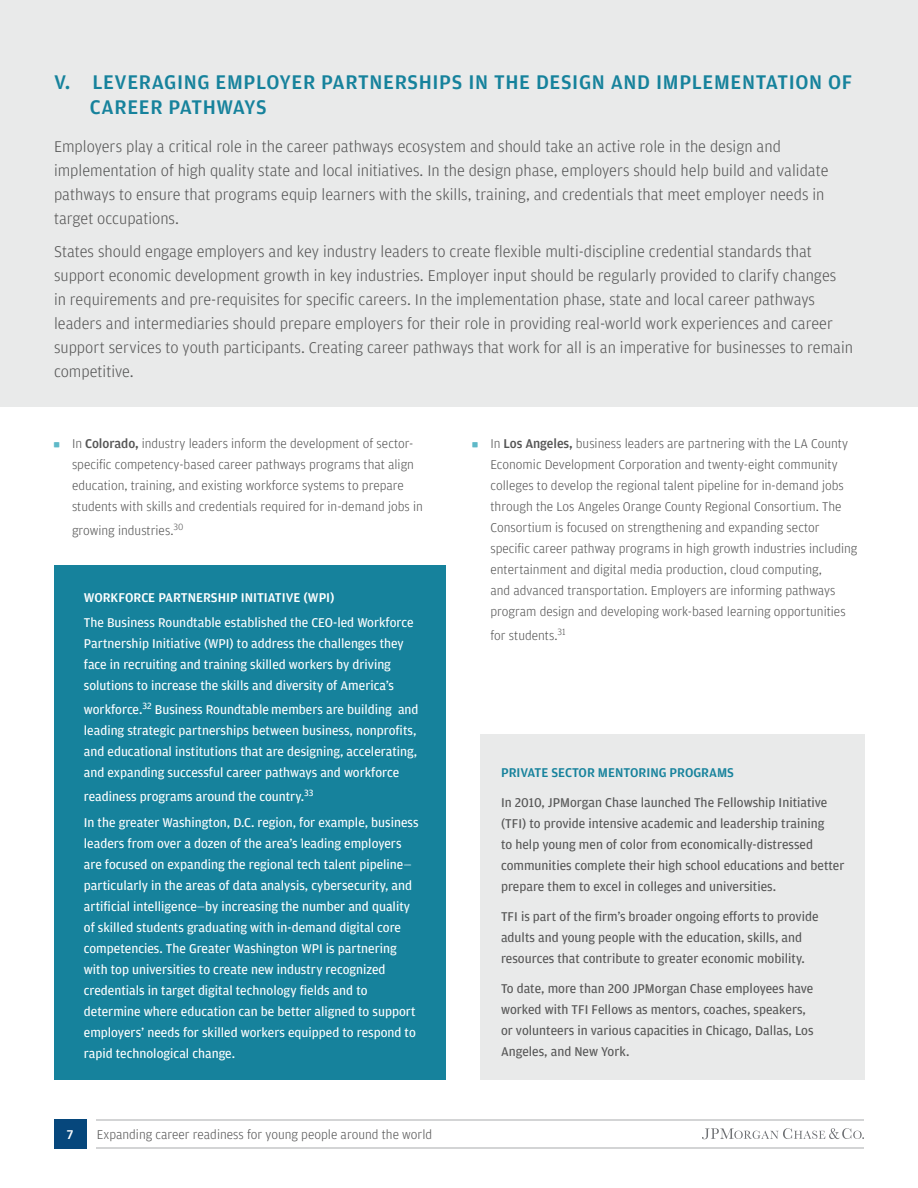
<style>
.page{position:relative;width:918px;height:1188px;background:#fff}
.page>*{position:absolute;margin:0;border:0;box-sizing:border-box;transform-origin:0 0}
.t1{font:500 21px/25.5px "Amplitude";letter-spacing:.03em;color:#16829c}
.t2{font:300 16.5px/24px "Amplitude";color:#565656}
.t3{font:13.5px/21px "Amplitude";color:#fff}
.t4{font:300 13.5px/21px "Amplitude";color:#565656}
.t5{font:13.5px/21px "Amplitude";color:#565656}
.t6{font:500 13.5px "Amplitude";color:#fff}
.t7{font:500 13.5px "Amplitude";color:#16829c}
.s1{font-weight:500}
.s2{font-weight:300}
</style>
<div class="page">
<div style="left:480px;top:734px;width:384px;height:346px;background:#e9eaea"></div>
<div style="left:54px;top:565px;width:392px;height:515px;background:#16829c"></div>
<div style="left:54px;top:1119px;width:32px;height:29px;background:#06477c"></div>
<svg style="left:702px;top:1128px;width:162px;height:11px"></svg>
<hr style="left:97px;top:1119px;width:767px;height:2px;background:#d3d4d5">
<hr style="left:97px;top:1147px;width:767px;height:1px;background:#d3d4d5">
<div style="left:0;top:0;width:918px;height:407px;background:#e9eaea"></div>
<h2 class="t1" style="left:90px;top:69px;width:764px;text-indent:-36px">V. LEVERAGING EMPLOYER PARTNERSHIPS IN THE DESIGN AND IMPLEMENTATION OF<br>CAREER PATHWAYS</h2>
<p class="t2" style="left:54px;top:134px;width:776px">Employers play a critical role in the career pathways ecosystem and should take an active role in the design and implementation of high quality state and local initiatives. In the design phase, employers should help build and validate pathways to ensure that programs equip learners with the skills, training, and credentials that meet employer needs in target occupations.</p>
<p class="t2" style="left:54px;top:239px;width:801px">States should engage employers and key industry leaders to create flexible multi-discipline credential standards that support economic development growth in key industries. Employer input should be regularly provided to clarify changes<br>in requirements and pre-requisites for specific careers. In the implementation phase, state and local career pathways leaders and intermediaries should prepare employers for their role in providing real-world work experiences and career support services to youth participants. Creating career pathways that work for all is an imperative for businesses to remain competitive.</p>
<p class="t4" style="left:72px;top:433px;width:352px">In <span class="s1">Colorado,</span> industry leaders inform the development of sector&shy;specific competency-based career pathways programs that align education, training, and existing workforce systems to prepare students with skills and credentials required for in-demand jobs in</p>
<p class="t4" style="left:72px;top:520px;width:113px">growing industries.<sup>30</sup></p>
<h3 class="t6" style="left:84px;top:590px;width:252px">WORKFORCE PARTNERSHIP INITIATIVE (WPI)</h3>
<p class="t3" style="left:84px;top:613px;width:331px">The Business Roundtable established the CEO-led Workforce Partnership Initiative (WPI) to address the challenges they face in recruiting and training skilled workers by driving solutions to increase the skills and diversity of America’s</p>
<p class="t3" style="left:84px;top:700px;width:336px">workforce.<sup>32</sup> Business Roundtable members are building and leading strategic partnerships between business, nonprofits, and educational institutions that are designing, accelerating, and expanding successful career pathways and workforce</p>
<p class="t3" style="left:84px;top:787px;width:231px">readiness programs around the country.<sup>33</sup></p>
<p class="t3" style="left:84px;top:812px;width:336px">In the greater Washington, D.C. region, for example, business leaders from over a dozen of the area’s leading employers are focused on expanding the regional tech talent pipeline<span class="s2">— </span>particularly in the areas of data analysis, cybersecurity, and artificial intelligence<span class="s2">—</span>by increasing the number and quality of skilled students graduating with in-demand digital core competencies. The Greater Washington WPI is partnering with top universities to create new industry recognized credentials in target digital technology fields and to determine where education can be better aligned to support employers’ needs for skilled workers equipped to respond to rapid technological change.</p>
<p class="t6" style="left:67px;top:1127px;width:8px">7</p>
<p class="t4" style="left:97px;top:1124px;width:337px">Expanding career readiness for young people around the world</p>
<p class="t4" style="left:490px;top:433px;width:369px">In <span class="s1">Los Angeles,</span> business leaders are partnering with the LA County Economic Development Corporation and twenty-eight community colleges to develop the regional talent pipeline for in-demand jobs through the Los Angeles Orange County Regional Consortium. The Consortium is focused on strengthening and expanding sector specific career pathway programs in high growth industries including entertainment and digital media production, cloud computing,<br>and advanced transportation. Employers are informing pathways program design and developing work-based learning opportunities</p>
<p class="t4" style="left:490px;top:625px;width:77px">for students.<sup>31</sup></p>
<h3 class="t7" style="left:501px;top:765px;width:234px">PRIVATE SECTOR MENTORING PROGRAMS</h3>
<p class="t5" style="left:501px;top:792px;width:345px">In 2010, JPMorgan Chase launched The Fellowship Initiative (TFI) to provide intensive academic and leadership training<br>to help young men of color from economically-distressed communities complete their high school educations and better prepare them to excel in colleges and universities.</p>
<p class="t5" style="left:501px;top:906px;width:319px">TFI is part of the firm’s broader ongoing efforts to provide adults and young people with the education, skills, and resources that contribute to greater economic mobility.</p>
<p class="t5" style="left:501px;top:978px;width:314px">To date, more than 200 JPMorgan Chase employees have worked with TFI Fellows as mentors, coaches, speakers, or volunteers in various capacities in Chicago, Dallas, Los Angeles, and New York.</p>
</div>
